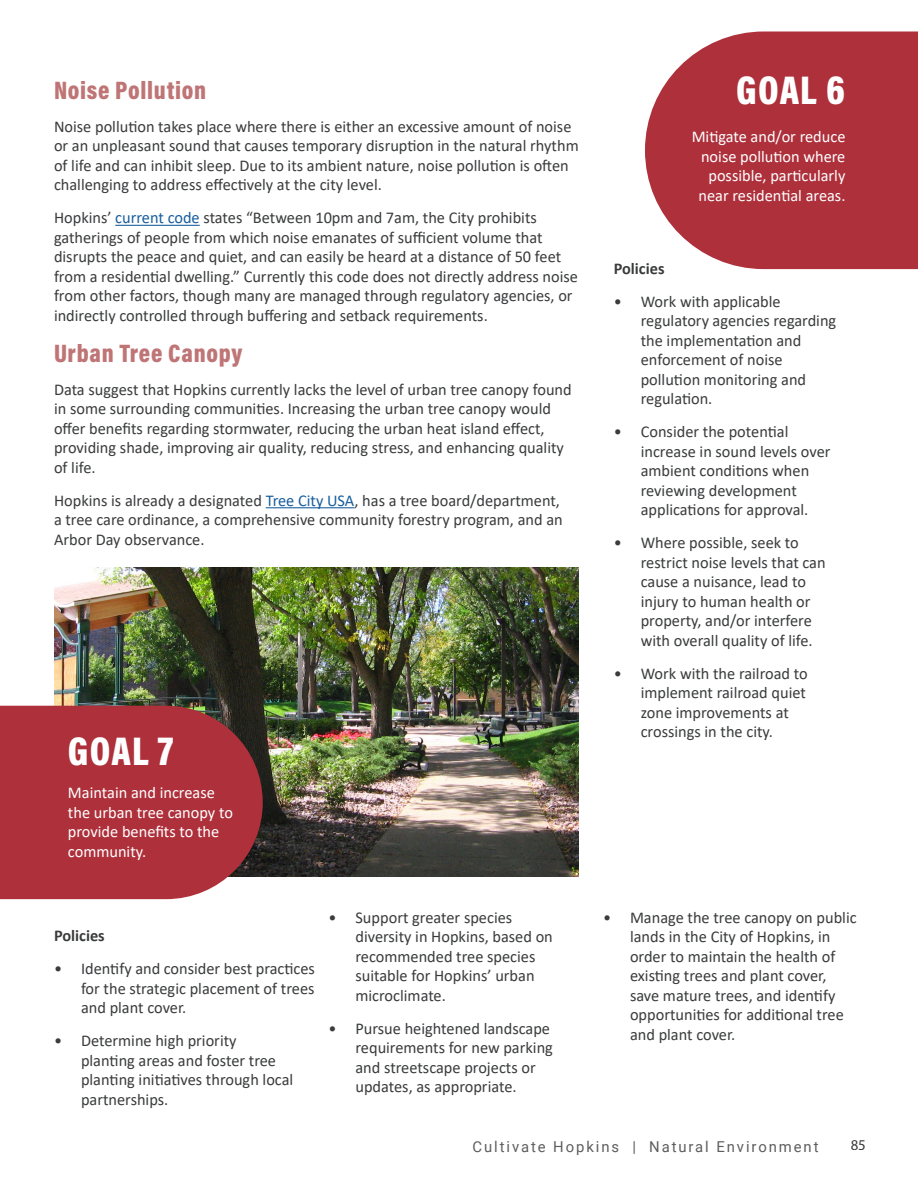
<style>
.page{position:relative;width:918px;height:1188px;background:#fff}
.page>*{position:absolute;margin:0;border:0;box-sizing:border-box;transform-origin:0 0}
.Heading_1{font:900 40.5px "Acumin Pro Cond";letter-spacing:.025em;color:#fff}
.Body_Text{font:900 25.5px "Acumin Pro Cond";letter-spacing:.03em;color:#bf7576}
.Body_Text-2{font:16.5px/19.5px "Calibri";color:#3a3b3c}
.Body_Text-3{font:16.5px/19.5px "Calibri";color:#fff;text-align:right}
.Body_Text-4{font:700 16.5px "Calibri";color:#3a3b3c}
.t1{font:15px "Roboto";letter-spacing:.13em;color:#5e5e5f}
.t2{font:15px "Myriad Pro";color:#3a3b3c}
.s1{color:#175d9e}
</style>
<div class="page">
<img style="left:54px;top:567px;width:525px;height:310px">
<hr style="left:115px;top:225px;width:85px;height:1px;background:#175d9e">
<svg style="left:645px;top:32px;width:273px;height:237px;background:#b5434d"></svg>
<hr style="left:266px;top:507px;width:89px;height:1px;background:#175d9e">
<svg style="left:0;top:706px;width:263px;height:193px;background:#a8343e"></svg>
<p class="Body_Text" style="left:54px;top:73px;width:154px">Noise Pollution</p>
<p class="Body_Text-2" style="left:54px;top:116px;width:526px">Noise pollution takes place where there is either an excessive amount of noise or an unpleasant sound that causes temporary disruption in the natural rhythm of life and can inhibit sleep. Due to its ambient nature, noise pollution is often challenging to address effectively at the city level.</p>
<p class="Body_Text-2" style="left:54px;top:208px;width:526px">Hopkins’ <span class="s1">current code</span> states “Between 10pm and 7am, the City prohibits gatherings of people from which noise emanates of sufficient volume that disrupts the peace and quiet, and can easily be heard at a distance of 50 feet from a residential dwelling.” Currently this code does not directly address noise from other factors, though many are managed through regulatory agencies, or indirectly controlled through buffering and setback requirements.</p>
<p class="Body_Text" style="left:54px;top:336px;width:190px">Urban Tree Canopy</p>
<p class="Body_Text-2" style="left:54px;top:379px;width:519px">Data suggest that Hopkins currently lacks the level of urban tree canopy found in some surrounding communities. Increasing the urban tree canopy would offer benefits regarding stormwater, reducing the urban heat island effect, providing shade, improving air quality, reducing stress, and enhancing quality of life.</p>
<p class="Body_Text-2" style="left:54px;top:490px;width:510px">Hopkins is already a designated <span class="s1">Tree City USA</span>, has a tree board/department, a tree care ordinance, a comprehensive community forestry program, and an<br>Arbor Day observance.</p>
<p class="Heading_1" style="left:68px;top:724px;width:107px">GOAL 7</p>
<p class="Body_Text-3" style="left:68px;top:783px;width:167px;text-align:left">Maintain and increase the urban tree canopy to provide benefits to the community.</p>
<p class="Body_Text-4" style="left:54px;top:924px;width:52px">Policies</p>
<p class="Body_Text-2" style="left:81px;top:958px;width:235px;text-align:justify;text-indent:-27px">• Identify and consider best practices for the strategic placement of trees and plant cover.</p>
<p class="Body_Text-2" style="left:81px;top:1030px;width:214px;text-indent:-27px">• Determine high priority planting areas and foster tree planting initiatives through local partnerships.</p>
<p class="Body_Text-2" style="left:356px;top:907px;width:199px;text-indent:-27px">• Support greater species diversity in Hopkins, based on recommended tree species suitable for Hopkins’ urban microclimate.</p>
<p class="Body_Text-2" style="left:356px;top:1018px;width:199px;text-indent:-27px">• Pursue heightened landscape requirements for new parking and streetscape projects or updates, as appropriate.</p>
<p class="Heading_1" style="left:736px;top:63px;width:110px">GOAL 6</p>
<p class="Body_Text-3" style="left:692px;top:126px;width:155px">Mitigate and/or reduce noise pollution where possible, particularly near residential areas.</p>
<p class="Body_Text-4" style="left:614px;top:256px;width:52px">Policies</p>
<p class="Body_Text-2" style="left:641px;top:291px;width:197px;text-indent:-27px">• Work with applicable regulatory agencies regarding the implementation and enforcement of noise pollution monitoring and regulation.</p>
<p class="Body_Text-2" style="left:641px;top:421px;width:191px;text-indent:-27px">• Consider the potential increase in sound levels over ambient conditions when reviewing development applications for approval.</p>
<p class="Body_Text-2" style="left:641px;top:532px;width:186px;text-indent:-27px">• Where possible, seek to restrict noise levels that can cause a nuisance, lead to injury to human health or property, and/or interfere with overall quality of life.</p>
<p class="Body_Text-2" style="left:641px;top:663px;width:169px;text-indent:-27px">• Work with the railroad to implement railroad quiet zone improvements at crossings in the city.</p>
<p class="Body_Text-2" style="left:630px;top:907px;width:228px;text-indent:-27px">• Manage the tree canopy on public lands in the City of Hopkins, in order to maintain the health of existing trees and plant cover, save mature trees, and identify opportunities for additional tree and plant cover.</p>
<p class="t1" style="left:472px;top:1136px;width:348px">Cultivate Hopkins | Natural Environment</p>
<p class="t2" style="left:851px;top:1135px;width:17px">85</p>
</div>
